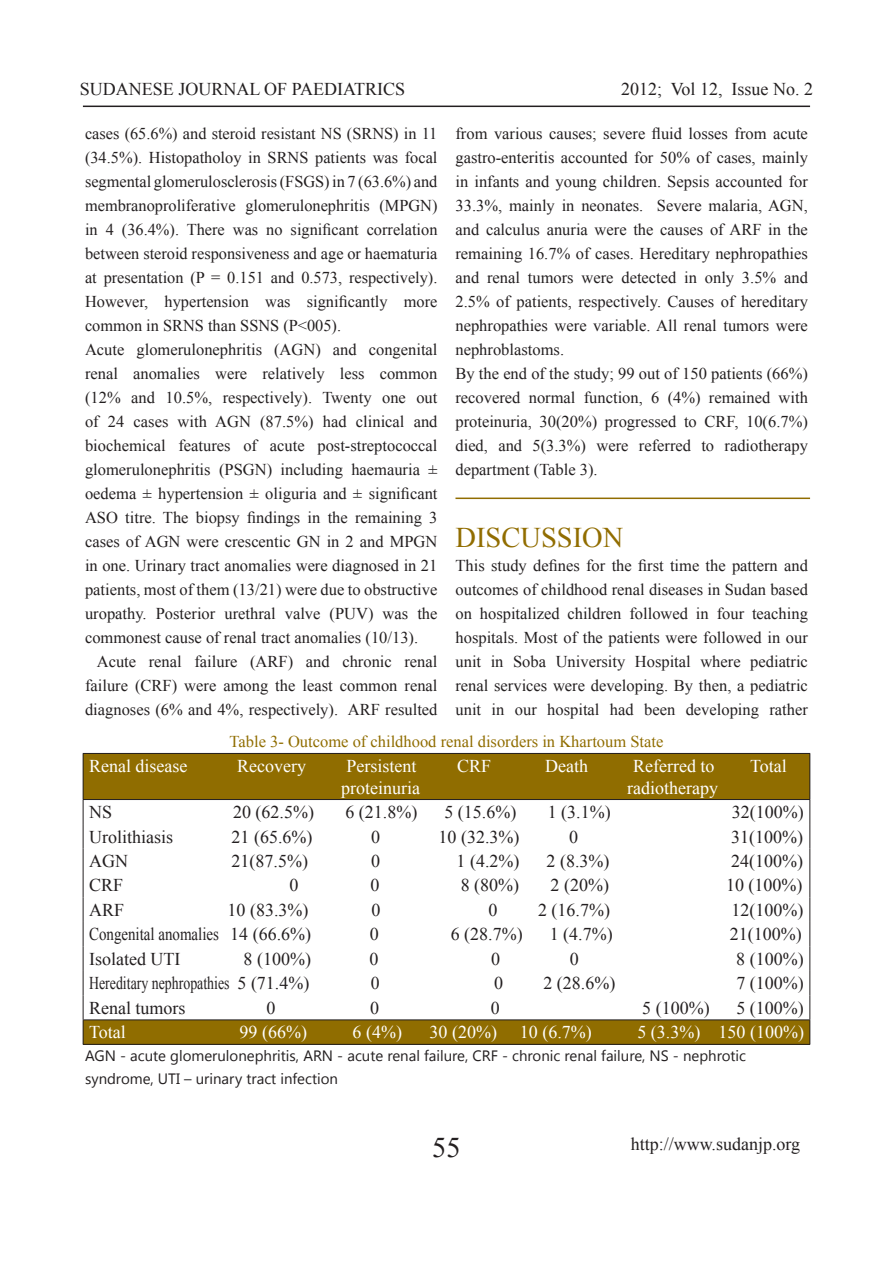
<style>
.page{position:relative;width:893px;height:1263px;background:#fff}
.page>*{position:absolute;margin:0;border:0;box-sizing:border-box;transform-origin:0 0}
.t1{font:28.5px "Times New Roman";color:#916d00}
.t2{font:28.5px "Times New Roman";color:#231f20}
.t3{font:18px "Times New Roman";color:#231f20}
.t4{font:18px "Times New Roman";color:#fff}
.t5{font:18px "Times New Roman";color:#231f20;scale:.77 1}
.t6{font:18px "Times New Roman";color:#231f20;scale:.83 1}
.t7{font:16.5px/24px "Times New Roman";color:#231f20;text-align:justify}
.t8{font:16.5px "Times New Roman";color:#906d00}
.t9{font:15px/22.5px "Segoe UI";color:#231f20}
</style>
<div class="page">
<hr style="left:83px;top:106px;width:727px;height:1px;background:#231f20">
<div style="left:83px;top:753px;width:727px;height:46px;background:#906d00"></div>
<div style="left:83px;top:1020px;width:727px;height:24px;background:#906d00"></div>
<hr style="left:83px;top:753px;width:727px;height:1px;background:#231f20">
<hr style="left:809px;top:754px;width:1px;height:45px;background:#231f20">
<hr style="left:83px;top:754px;width:1px;height:45px;background:#231f20">
<hr style="left:83px;top:799px;width:727px;height:1px;background:#231f20">
<svg style="left:809px;top:800px;width:1px;height:244px"></svg>
<hr style="left:83px;top:1019px;width:727px;height:1px;background:#231f20">
<svg style="left:83px;top:800px;width:1px;height:244px"></svg>
<hr style="left:83px;top:1044px;width:727px;height:1px;background:#231f20">
<hr style="left:455px;top:497px;width:355px;height:2px;background:#916d00">
<p class="t3" style="left:80px;top:77px;width:327px">SUDANESE JOURNAL OF PAEDIATRICS</p>
<p class="t3" style="left:621px;top:77px;width:193px">2012; Vol 12, Issue No. 2</p>
<p class="t7" style="left:85px;top:121px;width:354px">cases (65.6%) and steroid resistant NS (SRNS) in 11 (34.5%). Histopatholoy in SRNS patients was focal segmental glomerulosclerosis (FSGS) in 7 (63.6%) and membranoproliferative glomerulonephritis (MPGN) in 4 (36.4%). There was no significant correlation between steroid responsiveness and age or haematuria at presentation (P = 0.151 and 0.573, respectively).<br>However, hypertension was significantly more common in SRNS than SSNS (P&lt;005).</p>
<p class="t7" style="left:85px;top:337px;width:354px">Acute glomerulonephritis (AGN) and congenital renal anomalies were relatively less common (12% and 10.5%, respectively). Twenty one out of 24 cases with AGN (87.5%) had clinical and biochemical features of acute post-streptococcal glomerulonephritis (PSGN) including haemauria ± oedema ± hypertension ± oliguria and ± significant ASO titre. The biopsy findings in the remaining 3 cases of AGN were crescentic GN in 2 and MPGN in one. Urinary tract anomalies were diagnosed in 21 patients, most of them (13/21) were due to obstructive uropathy. Posterior urethral valve (PUV) was the commonest cause of renal tract anomalies (10/13).</p>
<p class="t7" style="left:85px;top:649px;width:354px;text-indent:12px">Acute renal failure (ARF) and chronic renal failure (CRF) were among the least common renal diagnoses (6% and 4%, respectively). ARF resulted</p>
<p class="t7" style="left:455px;top:121px;width:354px">from various causes; severe fluid losses from acute gastro-enteritis accounted for 50% of cases, mainly in infants and young children. Sepsis accounted for 33.3%, mainly in neonates. Severe malaria, AGN, and calculus anuria were the causes of ARF in the remaining 16.7% of cases. Hereditary nephropathies and renal tumors were detected in only 3.5% and 2.5% of patients, respectively. Causes of hereditary nephropathies were variable. All renal tumors were nephroblastoms.</p>
<p class="t7" style="left:455px;top:361px;width:354px">By the end of the study; 99 out of 150 patients (66%) recovered normal function, 6 (4%) remained with proteinuria, 30(20%) progressed to CRF, 10(6.7%) died, and 5(3.3%) were referred to radiotherapy department (Table 3).</p>
<p class="t1" style="left:455px;top:518px;width:169px">DISCUSSION</p>
<p class="t7" style="left:455px;top:553px;width:354px">This study defines for the first time the pattern and outcomes of childhood renal diseases in Sudan based on hospitalized children followed in four teaching hospitals. Most of the patients were followed in our unit in Soba University Hospital where pediatric renal services were developing. By then, a pediatric unit in our hospital had been developing rather</p>
<p class="t8" style="left:230px;top:730px;width:435px">Table 3- Outcome of childhood renal disorders in Khartoum State</p>
<p class="t4" style="left:89px;top:754px;width:100px">Renal disease</p>
<p class="t4" style="left:237px;top:754px;width:70px">Recovery</p>
<p class="t4" style="left:347px;top:754px;width:72px">Persistent</p>
<p class="t4" style="left:457px;top:754px;width:36px">CRF</p>
<p class="t4" style="left:545px;top:754px;width:44px">Death</p>
<p class="t4" style="left:633px;top:754px;width:83px">Referred to</p>
<p class="t4" style="left:750px;top:754px;width:38px">Total</p>
<p class="t4" style="left:341px;top:775px;width:80px">proteinuria</p>
<p class="t4" style="left:627px;top:775px;width:92px">radiotherapy</p>
<p class="t3" style="left:89px;top:800px;width:25px">NS</p>
<p class="t3" style="left:233px;top:800px;width:82px">20 (62.5%)</p>
<p class="t3" style="left:345px;top:800px;width:73px">6 (21.8%)</p>
<p class="t3" style="left:444px;top:800px;width:73px">5 (15.6%)</p>
<p class="t3" style="left:548px;top:800px;width:64px">1 (3.1%)</p>
<p class="t3" style="left:732px;top:800px;width:73px">32(100%)</p>
<p class="t3" style="left:89px;top:824px;width:86px">Urolithiasis</p>
<p class="t3" style="left:232px;top:824px;width:82px">21 (65.6%)</p>
<p class="t3" style="left:371px;top:824px;width:10px">0</p>
<p class="t3" style="left:439px;top:824px;width:82px">10 (32.3%)</p>
<p class="t3" style="left:569px;top:824px;width:10px">0</p>
<p class="t3" style="left:731px;top:824px;width:73px">31(100%)</p>
<p class="t3" style="left:89px;top:849px;width:40px">AGN</p>
<p class="t3" style="left:232px;top:849px;width:78px">21(87.5%)</p>
<p class="t3" style="left:371px;top:849px;width:10px">0</p>
<p class="t3" style="left:457px;top:849px;width:64px">1 (4.2%)</p>
<p class="t3" style="left:547px;top:849px;width:64px">2 (8.3%)</p>
<p class="t3" style="left:731px;top:849px;width:73px">24(100%)</p>
<p class="t3" style="left:89px;top:873px;width:36px">CRF</p>
<p class="t3" style="left:290px;top:873px;width:10px">0</p>
<p class="t3" style="left:371px;top:873px;width:10px">0</p>
<p class="t3" style="left:461px;top:873px;width:60px">8 (80%)</p>
<p class="t3" style="left:551px;top:873px;width:60px">2 (20%)</p>
<p class="t3" style="left:726px;top:873px;width:78px">10 (100%)</p>
<p class="t3" style="left:89px;top:898px;width:37px">ARF</p>
<p class="t3" style="left:228px;top:898px;width:82px">10 (83.3%)</p>
<p class="t3" style="left:372px;top:898px;width:10px">0</p>
<p class="t3" style="left:489px;top:898px;width:10px">0</p>
<p class="t3" style="left:538px;top:898px;width:73px">2 (16.7%)</p>
<p class="t3" style="left:732px;top:898px;width:73px">12(100%)</p>
<p class="t6" style="left:89px;top:922px;width:269px">Congenital anomalies 14 (66.6%)</p>
<p class="t3" style="left:370px;top:922px;width:10px">0</p>
<p class="t3" style="left:451px;top:922px;width:73px">6 (28.7%)</p>
<p class="t3" style="left:550px;top:922px;width:64px">1 (4.7%)</p>
<p class="t3" style="left:730px;top:922px;width:73px">21(100%)</p>
<p class="t3" style="left:89px;top:947px;width:93px">Isolated UTI</p>
<p class="t3" style="left:244px;top:947px;width:69px">8 (100%)</p>
<p class="t3" style="left:370px;top:947px;width:10px">0</p>
<p class="t3" style="left:491px;top:947px;width:10px">0</p>
<p class="t3" style="left:570px;top:947px;width:10px">0</p>
<p class="t3" style="left:736px;top:947px;width:69px">8 (100%)</p>
<p class="t5" style="left:89px;top:971px;width:288px">Hereditary nephropathies 5 (71.4%)</p>
<p class="t3" style="left:371px;top:971px;width:10px">0</p>
<p class="t3" style="left:494px;top:971px;width:10px">0</p>
<p class="t3" style="left:543px;top:971px;width:73px">2 (28.6%)</p>
<p class="t3" style="left:736px;top:971px;width:69px">7 (100%)</p>
<p class="t3" style="left:89px;top:996px;width:98px">Renal tumors</p>
<p class="t3" style="left:267px;top:996px;width:10px">0</p>
<p class="t3" style="left:370px;top:996px;width:10px">0</p>
<p class="t3" style="left:491px;top:996px;width:10px">0</p>
<p class="t3" style="left:642px;top:996px;width:69px">5 (100%)</p>
<p class="t3" style="left:736px;top:996px;width:69px">5 (100%)</p>
<p class="t4" style="left:89px;top:1020px;width:38px">Total</p>
<p class="t4" style="left:240px;top:1020px;width:69px">99 (66%)</p>
<p class="t4" style="left:353px;top:1020px;width:51px">6 (4%)</p>
<p class="t4" style="left:429px;top:1020px;width:69px">30 (20%)</p>
<p class="t4" style="left:520px;top:1020px;width:74px">10 (6.7%)</p>
<p class="t4" style="left:637px;top:1020px;width:168px">5 (3.3%) 150 (100%)</p>
<p class="t9" style="left:85px;top:1044px;width:663px">AGN - acute glomerulonephritis, ARN - acute renal failure, CRF - chronic renal failure, NS - nephrotic syndrome, UTI – urinary tract infection</p>
<h1 class="t2" style="left:432px;top:1128px;width:30px">55</h1>
<p class="t3" style="left:631px;top:1132px;width:171px">http://www.sudanjp.org</p>
</div>
